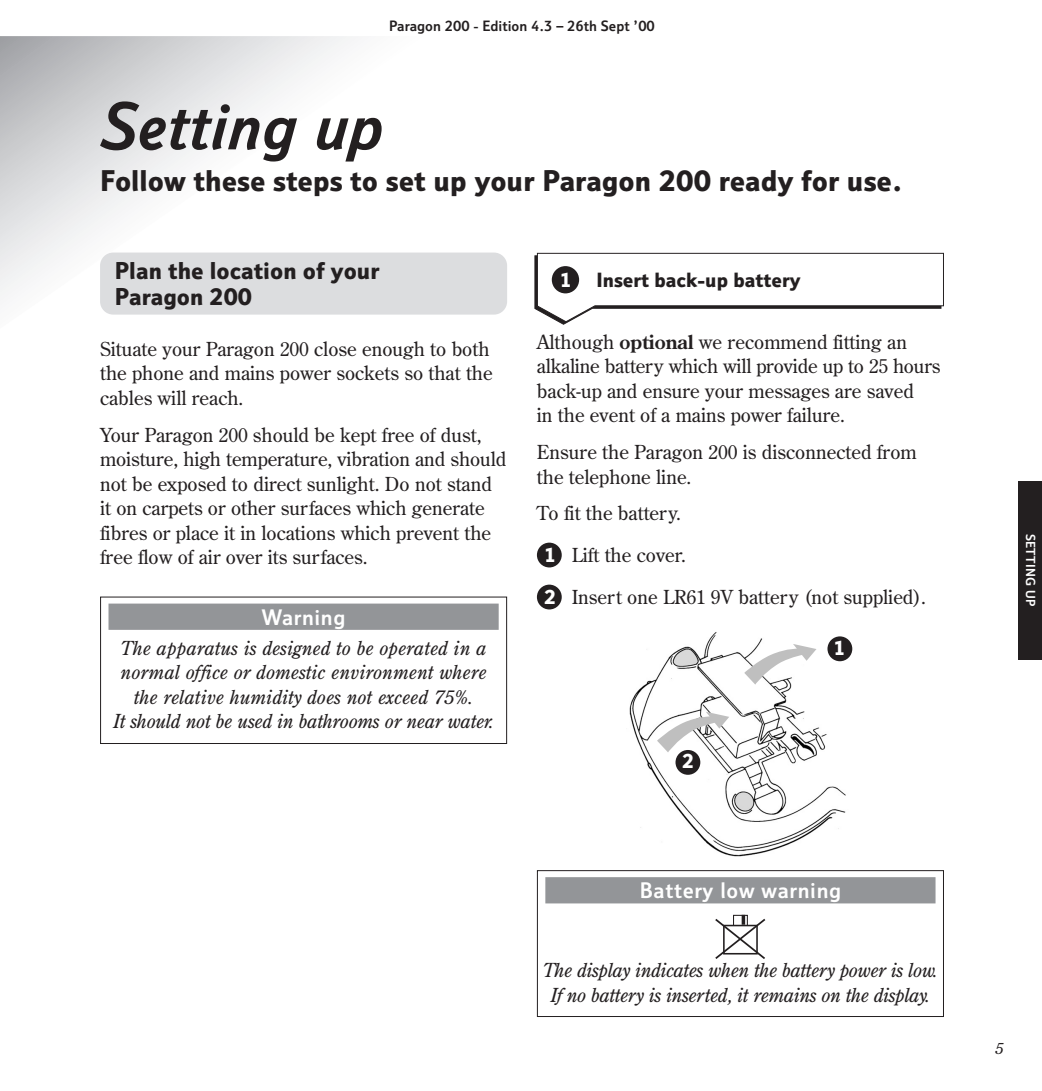
<style>
.page{position:relative;width:1042px;height:1091px;background:#fff}
.page>*{position:absolute;margin:0;border:0;box-sizing:border-box;transform-origin:0 0}
.t1{font:italic 700 63px "BT Sans";color:#231f20}
.t2{font:800 28px "BT Sans";color:#231f20}
.t3{font:800 22.75px/26.2px "BT Sans";color:#231f20}
.t4{font:700 21px "BT Sans";letter-spacing:.03em;color:#fff}
.t5{font:19.25px/24.5px "Century Old Style";color:#231f20}
.t6{font:italic 19.25px/24.5px "Century Old Style";letter-spacing:-.01em;color:#231f20;text-align:center}
.t7{font:800 19.25px "BT Sans";color:#231f20}
.t8{font:800 19.25px "BT Sans";color:#fff}
.t9{font:italic 15.75px "Century Old Style";color:#231f20}
.t10{font:700 14px "BT Sans";color:#231f20}
.t11{font:700 12.25px "BT Sans";letter-spacing:.03em;color:#fff}
.s1{font-weight:700}
.s2{font-family:"BT Sans";font-weight:800;color:#fff}
</style>
<div class="page">
<div style="left:537px;top:542px;width:24px;height:25px;background:#231f20;border-radius:50%"></div>
<div style="left:537px;top:584px;width:24px;height:25px;background:#231f20;border-radius:50%"></div>
<div style="left:545px;top:877px;width:390px;height:26px;background:#939598"></div>
<div style="left:537px;top:870px;width:406px;height:146px;border:1px solid #231f20"></div>
<svg style="left:0;top:36px;width:422px;height:279px"></svg>
<div style="left:100px;top:252px;width:407px;height:62px;background:#dcdddf;border-radius:13px"></div>
<svg style="left:534px;top:253px;width:409px;height:72px"></svg>
<div style="left:551px;top:266px;width:28px;height:27px;background:#231f20;border-radius:50%"></div>
<img style="left:629px;top:632px;width:221px;height:225px">
<svg style="left:744px;top:643px;width:72px;height:41px"></svg>
<svg style="left:657px;top:711px;width:72px;height:41px"></svg>
<div style="left:1018px;top:481px;width:23px;height:178px;background:#231f20"></div>
<div style="left:732px;top:914px;width:15px;height:23px;border:1px solid #231f20"></div>
<svg style="left:715px;top:916px;width:51px;height:43px"></svg>
<div style="left:827px;top:636px;width:25px;height:25px;background:#231f20;border-radius:50%"></div>
<div style="left:675px;top:749px;width:25px;height:25px;background:#231f20;border-radius:50%"></div>
<div style="left:108px;top:603px;width:390px;height:26px;background:#939598"></div>
<p class="t10" style="left:389px;top:20px;width:267px">Paragon 200 - Edition 4.3 – 26th Sept ’00</p>
<h1 class="t1" style="left:100px;top:102px;width:284px">Setting up</h1>
<h2 class="t2" style="left:100px;top:170px;width:803px">Follow these steps to set up your Paragon 200 ready for use.</h2>
<p class="t3" style="left:115px;top:259px;width:266px">Plan the location of your<br>Paragon 200</p>
<p class="t5" style="left:100px;top:338px;width:394px">Situate your Paragon 200 close enough to both the phone and mains power sockets so that the cables will reach.</p>
<p class="t5" style="left:100px;top:424px;width:407px">Your Paragon 200 should be kept free of dust, moisture, high temperature, vibration and should not be exposed to direct sunlight. Do not stand it on carpets or other surfaces which generate fibres or place it in locations which prevent the free flow of air over its surfaces.</p>
<p class="t4" style="left:262px;top:609px;width:85px">Warning</p>
<p class="t6" style="left:113px;top:637px;width:382px">The apparatus is designed to be operated in a normal office or domestic environment where the relative humidity does not exceed 75%.<br>It should not be used in bathrooms or near water.</p>
<p class="t8" style="left:560px;top:272px;width:13px">1</p>
<p class="t7" style="left:596px;top:272px;width:205px">Insert back-up battery</p>
<p class="t5" style="left:537px;top:331px;width:405px">Although <span class="s1">optional</span> we recommend fitting an alkaline battery which will provide up to 25 hours back-up and ensure your messages are saved<br>in the event of a mains power failure.</p>
<p class="t5" style="left:537px;top:441px;width:381px">Ensure the Paragon 200 is disconnected from the telephone line.</p>
<p class="t5" style="left:544px;top:493px;width:383px;line-height:42px;text-indent:-7px">To fit the battery.<br><span class="s2">1</span> Lift the cover.<br><span class="s2">2</span> Insert one LR61 9V battery (not supplied).</p>
<p class="t8" style="left:682px;top:754px;width:13px">2</p>
<p class="t8" style="left:833px;top:640px;width:13px">1</p>
<p class="t4" style="left:639px;top:882px;width:203px">Battery low warning</p>
<p class="t6" style="left:542px;top:959px;width:397px">The display indicates when the battery power is low.<br>If no battery is inserted, it remains on the display.</p>
<p class="t11" style="left:1035px;top:533px;width:74px;rotate:90deg">SETTING UP</p>
<p class="t9" style="left:994px;top:1042px;width:10px">5</p>
</div>
